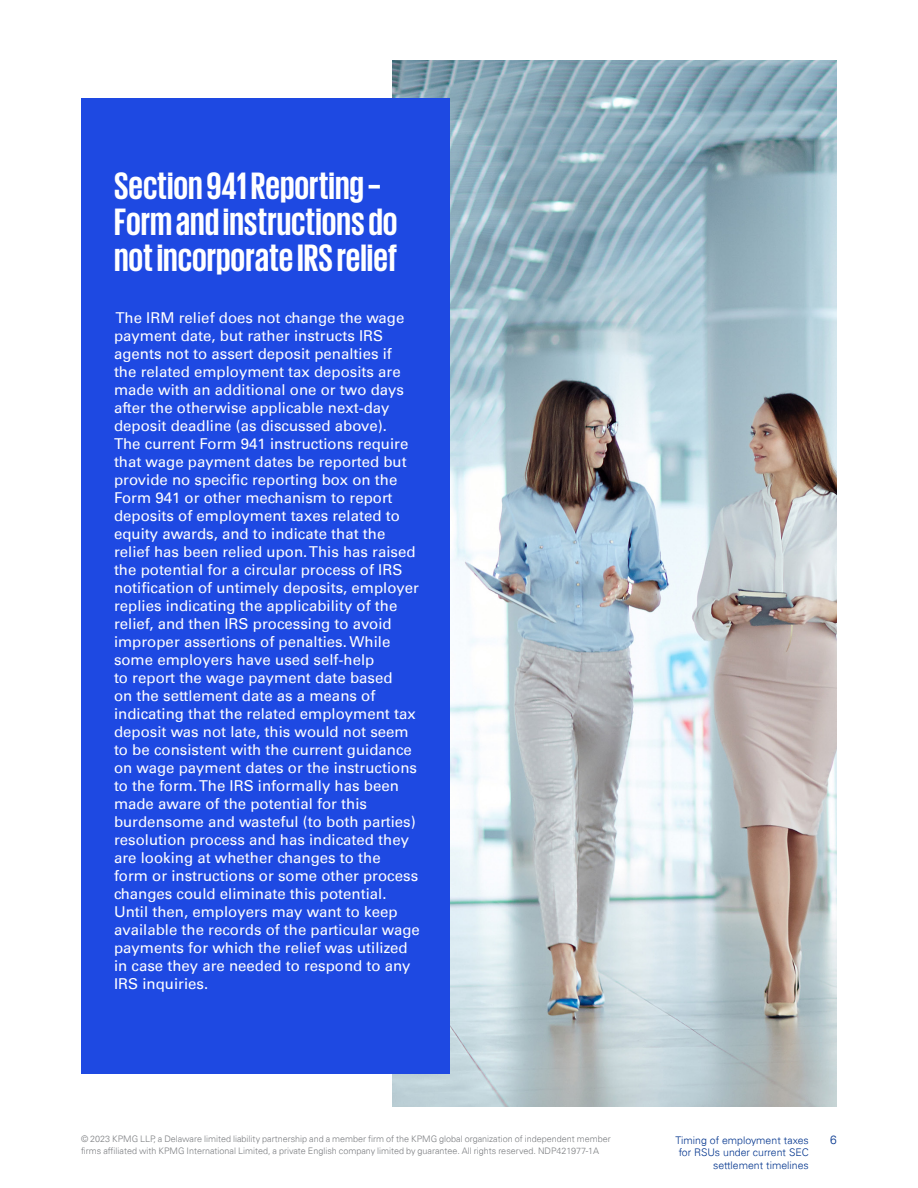
<style>
.page{position:relative;width:918px;height:1188px;background:#fff}
.page>*{position:absolute;margin:0;border:0;box-sizing:border-box;transform-origin:0 0}
.t1{font:700 39px/36px "KPMG";color:#fff}
.t2{font:15px/18px "Univers 55 Roman";color:#fff}
.t3{font:300 12px "Univers 45";color:#00338d}
.t4{font:300 10.5px/12.6px "Univers 45";color:#00338d;text-align:right}
.t5{font:300 9px/12px "Univers 45";color:#7c7e81}
</style>
<div class="page">
<img style="left:392px;top:60px;width:445px;height:1047px">
<div style="left:81px;top:98px;width:369px;height:976px;background:#1e49e2"></div>
<h1 class="t1" style="left:114px;top:167px;width:285px">Section 941 Reporting –<br>Form and instructions do not incorporate IRS relief</h1>
<p class="t2" style="left:114px;top:309px;width:307px">The IRM relief does not change the wage payment date, but rather instructs IRS agents not to assert deposit penalties if<br>the related employment tax deposits are made with an additional one or two days after the otherwise applicable next-day deposit deadline (as discussed above).<br>The current Form 941 instructions require that wage payment dates be reported but provide no specific reporting box on the Form 941 or other mechanism to report deposits of employment taxes related to equity awards, and to indicate that the relief has been relied upon. This has raised the potential for a circular process of IRS notification of untimely deposits, employer replies indicating the applicability of the relief, and then IRS processing to avoid improper assertions of penalties. While some employers have used self-help<br>to report the wage payment date based<br>on the settlement date as a means of indicating that the related employment tax deposit was not late, this would not seem to be consistent with the current guidance on wage payment dates or the instructions to the form. The IRS informally has been made aware of the potential for this burdensome and wasteful (to both parties) resolution process and has indicated they are looking at whether changes to the<br>form or instructions or some other process changes could eliminate this potential.<br>Until then, employers may want to keep available the records of the particular wage payments for which the relief was utilized in case they are needed to respond to any IRS inquiries.</p>
<p class="t5" style="left:81px;top:1133px;width:531px">© 2023 KPMG LLP, a Delaware limited liability partnership and a member firm of the KPMG global organization of independent member firms affiliated with KPMG International Limited, a private English company limited by guarantee. All rights reserved. NDP421977-1A</p>
<p class="t4" style="left:675px;top:1134px;width:135px">Timing of employment taxes</p>
<p class="t3" style="left:830px;top:1132px;width:8px">6</p>
<p class="t4" style="left:679px;top:1146px;width:132px">for RSUs under current SEC settlement timelines</p>
</div>
